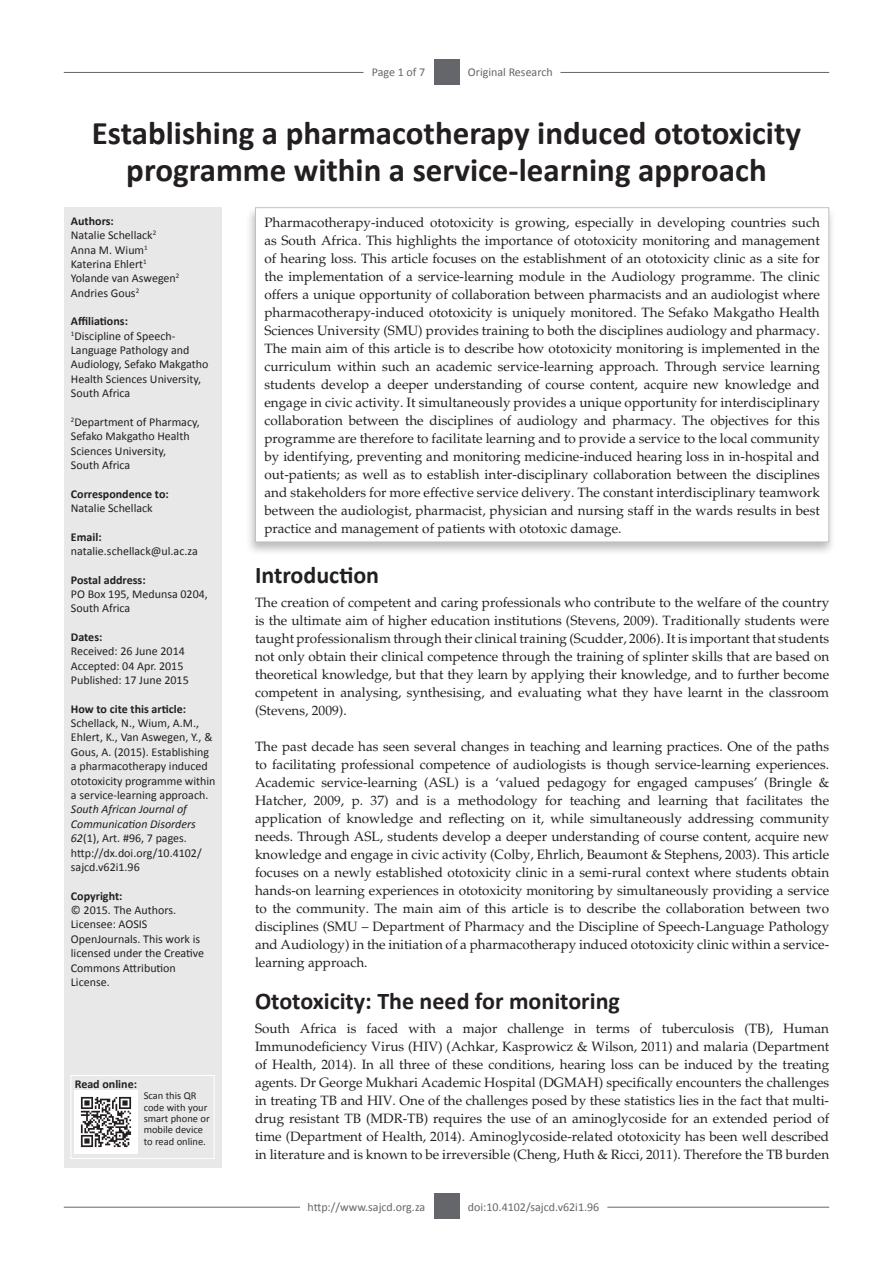
<style>
.page{position:relative;width:893px;height:1263px;background:#fff}
.page>*{position:absolute;margin:0;border:0;box-sizing:border-box;transform-origin:0 0}
.Article_Title{font:700 33px/37.5px "Calibri";color:#231f20;text-align:center}
._1{font:700 24px "Calibri";color:#231f20}
.Abstract_Text{font:13.5px/18px "Palatino";color:#231f20;text-align:justify}
.Text1{font:13.5px/18px "Palatino";color:#231f20;text-align:justify}
.Text{font:13.5px/18px "Palatino";color:#231f20;text-align:justify}
.Sidebar_text{font:12px/14.4px "Calibri";color:#231f20}
.Sidebar_head{font:700 12px "Calibri";color:#231f20}
.RRH_Bottom{font:12px "Calibri";color:#64666a}
.LRH_Bottom{font:12px "Calibri";color:#64666a}
.RRH{font:12px "Calibri";color:#64666a}
.LRH{font:12px "Calibri";letter-spacing:-.005em;color:#64666a}
.Sidebar_text-2{font:10.5px/11.4px "Calibri";color:#231f20}
.s1{font-style:italic}
</style>
<div class="page">
<hr style="left:64px;top:1207px;width:236px;height:1px;background:#64666a">
<hr style="left:607px;top:1207px;width:222px;height:1px;background:#64666a">
<div style="left:434px;top:1193px;width:25px;height:26px;background:#64666a"></div>
<hr style="left:64px;top:72px;width:299px;height:1px;background:#64666a">
<hr style="left:560px;top:72px;width:269px;height:1px;background:#64666a">
<div style="left:434px;top:59px;width:25px;height:26px;background:#64666a"></div>
<div style="left:65px;top:207px;width:157px;height:960px;background:#e9e8e9"></div>
<div style="left:71px;top:1075px;width:144px;height:84px;border:1px solid #fff"></div>
<img style="left:75px;top:1091px;width:63px;height:63px">
<div style="left:246px;top:205px;width:590px;height:351px;background:#231f20;opacity:.3"></div>
<div style="left:255px;top:208px;width:574px;height:334px;background:#fff"></div>
<p class="LRH" style="left:372px;top:65px;width:55px">Page 1 of 7</p>
<p class="RRH" style="left:468px;top:65px;width:86px">Original Research</p>
<p class="Article_Title" style="left:92px;top:113px;width:711px">Establishing a pharmacotherapy induced ototoxicity programme within a service-learning approach</p>
<p class="Sidebar_head" style="left:71px;top:213px;width:44px">Authors:</p>
<p class="Sidebar_text" style="left:71px;top:228px;width:87px">Natalie Schellack<sup>2</sup></p>
<p class="Sidebar_text" style="left:71px;top:242px;width:78px">Anna M. Wium<sup>1</sup></p>
<p class="Sidebar_text" style="left:71px;top:257px;width:77px">Katerina Ehlert<sup>1</sup></p>
<p class="Sidebar_text" style="left:71px;top:271px;width:110px">Yolande van Aswegen<sup>2</sup></p>
<p class="Sidebar_text" style="left:71px;top:286px;width:70px">Andries Gous<sup>2</sup></p>
<p class="Sidebar_head" style="left:71px;top:314px;width:59px">Affiliations:</p>
<p class="Sidebar_text" style="left:71px;top:328px;width:139px"><sup>1</sup>Discipline of Speech-<br>Language Pathology and<br>Audiology, Sefako Makgatho<br>Health Sciences University,<br>South Africa</p>
<p class="Sidebar_text" style="left:71px;top:415px;width:130px"><sup>2</sup>Department of Pharmacy,<br>Sefako Makgatho Health<br>Sciences University,<br>South Africa</p>
<p class="Sidebar_head" style="left:71px;top:486px;width:99px">Correspondence to:</p>
<p class="Sidebar_text" style="left:71px;top:501px;width:83px">Natalie Schellack</p>
<p class="Sidebar_head" style="left:71px;top:529px;width:32px">Email:</p>
<p class="Sidebar_text" style="left:71px;top:544px;width:128px">natalie.schellack@ul.ac.za</p>
<p class="Sidebar_head" style="left:71px;top:572px;width:76px">Postal address:</p>
<p class="Sidebar_text" style="left:71px;top:587px;width:138px">PO Box 195, Medunsa 0204,<br>South Africa</p>
<p class="Sidebar_head" style="left:71px;top:629px;width:33px">Dates:</p>
<p class="Sidebar_text" style="left:71px;top:644px;width:115px">Received: 26 June 2014</p>
<p class="Sidebar_text" style="left:71px;top:658px;width:114px">Accepted: 04 Apr. 2015</p>
<p class="Sidebar_text" style="left:71px;top:673px;width:119px">Published: 17 June 2015</p>
<p class="Sidebar_head" style="left:71px;top:701px;width:117px">How to cite this article:</p>
<p class="Sidebar_text" style="left:71px;top:716px;width:146px">Schellack, N., Wium, A.M.,<br>Ehlert, K., Van Aswegen, Y., &amp;<br>Gous, A. (2015). Establishing a pharmacotherapy induced ototoxicity programme within a service-learning approach.<br><span class="s1">South African Journal of<br>Communication Disorders<br>62</span>(1), Art. #96, 7 pages. http://dx.doi.org/10.4102/ sajcd.v62i1.96</p>
<p class="Sidebar_head" style="left:71px;top:888px;width:53px">Copyright:</p>
<p class="Sidebar_text" style="left:71px;top:903px;width:135px">© 2015. The Authors.<br>Licensee: AOSIS<br>OpenJournals. This work is licensed under the Creative<br>Commons Attribution<br>License.</p>
<p class="Sidebar_head" style="left:75px;top:1077px;width:64px">Read online:</p>
<p class="Sidebar_text-2" style="left:144px;top:1090px;width:67px">Scan this QR code with your smart phone or mobile device to read online.</p>
<p class="Abstract_Text" style="left:264px;top:214px;width:557px">Pharmacotherapy-induced ototoxicity is growing, especially in developing countries such as South Africa. This highlights the importance of ototoxicity monitoring and management of hearing loss. This article focuses on the establishment of an ototoxicity clinic as a site for the implementation of a service-learning module in the Audiology programme. The clinic offers a unique opportunity of collaboration between pharmacists and an audiologist where pharmacotherapy-induced ototoxicity is uniquely monitored. The Sefako Makgatho Health Sciences University (SMU) provides training to both the disciplines audiology and pharmacy.<br>The main aim of this article is to describe how ototoxicity monitoring is implemented in the curriculum within such an academic service-learning approach. Through service learning students develop a deeper understanding of course content, acquire new knowledge and engage in civic activity. It simultaneously provides a unique opportunity for interdisciplinary collaboration between the disciplines of audiology and pharmacy. The objectives for this programme are therefore to facilitate learning and to provide a service to the local community by identifying, preventing and monitoring medicine-induced hearing loss in in-hospital and out-patients; as well as to establish inter-disciplinary collaboration between the disciplines and stakeholders for more effective service delivery. The constant interdisciplinary teamwork between the audiologist, pharmacist, physician and nursing staff in the wards results in best practice and management of patients with ototoxic damage.</p>
<p class="_1" style="left:255px;top:560px;width:126px">Introduction</p>
<p class="Text1" style="left:255px;top:594px;width:576px">The creation of competent and caring professionals who contribute to the welfare of the country is the ultimate aim of higher education institutions (Stevens, 2009). Traditionally students were taught professionalism through their clinical training (Scudder, 2006). It is important that students not only obtain their clinical competence through the training of splinter skills that are based on theoretical knowledge, but that they learn by applying their knowledge, and to further become competent in analysing, synthesising, and evaluating what they have learnt in the classroom (Stevens, 2009).</p>
<p class="Text" style="left:255px;top:738px;width:576px">The past decade has seen several changes in teaching and learning practices. One of the paths to facilitating professional competence of audiologists is though service-learning experiences.<br>Academic service-learning (ASL) is a ‘valued pedagogy for engaged campuses’ (Bringle &amp; Hatcher, 2009, p. 37) and is a methodology for teaching and learning that facilitates the application of knowledge and reflecting on it, while simultaneously addressing community needs. Through ASL, students develop a deeper understanding of course content, acquire new knowledge and engage in civic activity (Colby, Ehrlich, Beaumont &amp; Stephens, 2003). This article focuses on a newly established ototoxicity clinic in a semi-rural context where students obtain hands-on learning experiences in ototoxicity monitoring by simultaneously providing a service to the community. The main aim of this article is to describe the collaboration between two disciplines (SMU – Department of Pharmacy and the Discipline of Speech-Language Pathology and Audiology) in the initiation of a pharmacotherapy induced ototoxicity clinic within a service&shy;learning approach.</p>
<p class="_1" style="left:255px;top:986px;width:366px">Ototoxicity: The need for monitoring</p>
<p class="Text1" style="left:255px;top:1020px;width:576px">South Africa is faced with a major challenge in terms of tuberculosis (TB), Human Immunodeficiency Virus (HIV) (Achkar, Kasprowicz &amp; Wilson, 2011) and malaria (Department of Health, 2014). In all three of these conditions, hearing loss can be induced by the treating agents. Dr George Mukhari Academic Hospital (DGMAH) specifically encounters the challenges in treating TB and HIV. One of the challenges posed by these statistics lies in the fact that multi&shy;drug resistant TB (MDR-TB) requires the use of an aminoglycoside for an extended period of time (Department of Health, 2014). Aminoglycoside-related ototoxicity has been well described in literature and is known to be irreversible (Cheng, Huth &amp; Ricci, 2011). Therefore the TB burden</p>
<p class="LRH_Bottom" style="left:308px;top:1199px;width:119px">http://www.sajcd.org.za</p>
<p class="RRH_Bottom" style="left:468px;top:1199px;width:133px">doi:10.4102/sajcd.v62i1.96</p>
</div>
